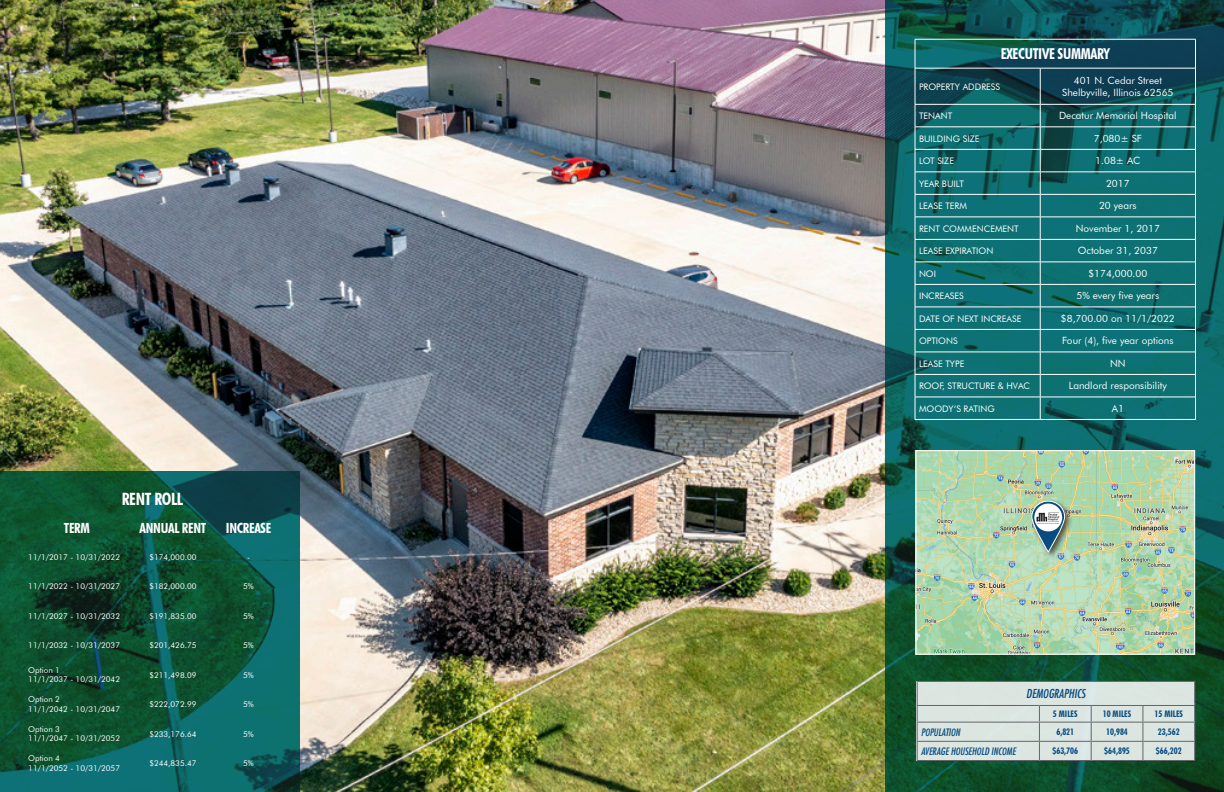
<style>
.page{position:relative;width:1224px;height:792px;background:#fff}
.page>*{position:absolute;margin:0;border:0;box-sizing:border-box;transform-origin:0 0}
.t1{font:700 condensed 17px "Futura BT";letter-spacing:-.02em;color:#fff}
.t2{font:700 condensed 15px "Futura BT";letter-spacing:-.02em;color:#fff}
.t3{font:700 condensed 14px "Futura BT";letter-spacing:-.02em;color:#fff}
.t4{font:italic condensed 12px "Futura";color:#084c81}
.t5{font:10px "Futura BT";color:#fff}
.t6{font:italic condensed 10px "Futura";color:#084c81}
.t7{font:9px "Futura BT";color:#fff}
.t8{font:700 condensed 9px "Futura BT";color:#084c81}
.t9{font:8px "Futura BT";color:#fff}
</style>
<div class="page">
<img style="left:0;top:0;width:885px;height:792px">
<svg style="left:885px;top:0;width:339px;height:792px;background:#0f615e"></svg>
<hr style="left:915px;top:68px;width:1px;height:36px;background:#fff">
<hr style="left:1040px;top:68px;width:1px;height:36px;background:#fff">
<hr style="left:1195px;top:68px;width:1px;height:36px;background:#fff">
<hr style="left:915px;top:104px;width:125px;height:1px;background:#fff">
<hr style="left:1040px;top:104px;width:156px;height:1px;background:#fff">
<hr style="left:915px;top:127px;width:125px;height:1px;background:#fff">
<hr style="left:1040px;top:127px;width:156px;height:1px;background:#fff">
<hr style="left:915px;top:149px;width:125px;height:1px;background:#fff">
<hr style="left:1040px;top:149px;width:156px;height:1px;background:#fff">
<hr style="left:915px;top:172px;width:125px;height:1px;background:#fff">
<hr style="left:1040px;top:172px;width:156px;height:1px;background:#fff">
<hr style="left:915px;top:194px;width:125px;height:1px;background:#fff">
<hr style="left:1040px;top:194px;width:156px;height:1px;background:#fff">
<hr style="left:915px;top:217px;width:125px;height:1px;background:#fff">
<hr style="left:1040px;top:217px;width:156px;height:1px;background:#fff">
<hr style="left:915px;top:239px;width:125px;height:1px;background:#fff">
<hr style="left:1040px;top:239px;width:156px;height:1px;background:#fff">
<hr style="left:915px;top:262px;width:125px;height:1px;background:#fff">
<hr style="left:1040px;top:262px;width:156px;height:1px;background:#fff">
<hr style="left:915px;top:284px;width:125px;height:1px;background:#fff">
<hr style="left:1040px;top:284px;width:156px;height:1px;background:#fff">
<hr style="left:915px;top:307px;width:125px;height:1px;background:#fff">
<hr style="left:1040px;top:307px;width:156px;height:1px;background:#fff">
<hr style="left:915px;top:329px;width:125px;height:1px;background:#fff">
<hr style="left:1040px;top:329px;width:156px;height:1px;background:#fff">
<hr style="left:915px;top:352px;width:125px;height:1px;background:#fff">
<hr style="left:1040px;top:352px;width:156px;height:1px;background:#fff">
<hr style="left:915px;top:374px;width:125px;height:1px;background:#fff">
<hr style="left:1040px;top:374px;width:156px;height:1px;background:#fff">
<hr style="left:915px;top:397px;width:125px;height:1px;background:#fff">
<svg style="left:915px;top:105px;width:1px;height:314px"></svg>
<hr style="left:1040px;top:397px;width:156px;height:1px;background:#fff">
<svg style="left:1040px;top:105px;width:1px;height:314px"></svg>
<svg style="left:1195px;top:105px;width:1px;height:314px"></svg>
<hr style="left:915px;top:419px;width:125px;height:1px;background:#fff">
<hr style="left:1040px;top:419px;width:156px;height:1px;background:#fff">
<hr style="left:915px;top:39px;width:125px;height:1px;background:#fff">
<svg style="left:915px;top:39px;width:1px;height:29px"></svg>
<hr style="left:1040px;top:39px;width:156px;height:1px;background:#fff">
<svg style="left:1195px;top:39px;width:1px;height:29px"></svg>
<hr style="left:915px;top:68px;width:125px;height:1px;background:#fff">
<hr style="left:1040px;top:68px;width:156px;height:1px;background:#fff">
<img style="left:917px;top:452px;width:276px;height:201px">
<div style="left:915px;top:450px;width:280px;height:205px;border:1px solid #fff"></div>
<div style="left:1030px;top:499px;width:43px;height:61px;background:#231f20;opacity:.75"></div>
<svg style="left:1031px;top:501px;width:34px;height:51px"></svg>
<div style="left:1034px;top:504px;width:28px;height:27px;background:#fff;border-radius:50%"></div>
<img style="left:1037px;top:512px;width:23px;height:12px">
<svg style="left:0;top:471px;width:300px;height:321px;background:#0d5642"></svg>
<div style="left:917px;top:681px;width:278px;height:80px;background:#dce6e1"></div>
<hr style="left:917px;top:722px;width:122px;height:1px;background:#62656a">
<hr style="left:1039px;top:722px;width:52px;height:1px;background:#62656a">
<hr style="left:1091px;top:722px;width:52px;height:1px;background:#62656a">
<hr style="left:1143px;top:722px;width:52px;height:1px;background:#62656a">
<hr style="left:917px;top:741px;width:122px;height:1px;background:#62656a">
<hr style="left:1039px;top:741px;width:52px;height:1px;background:#62656a">
<svg style="left:1039px;top:706px;width:1px;height:54px"></svg>
<hr style="left:1091px;top:741px;width:52px;height:1px;background:#62656a">
<svg style="left:1091px;top:706px;width:1px;height:54px"></svg>
<hr style="left:1143px;top:741px;width:52px;height:1px;background:#62656a">
<svg style="left:1142px;top:706px;width:1px;height:54px"></svg>
<hr style="left:917px;top:760px;width:122px;height:1px;background:#62656a">
<hr style="left:1039px;top:760px;width:52px;height:1px;background:#62656a">
<hr style="left:1091px;top:760px;width:52px;height:1px;background:#62656a">
<hr style="left:1143px;top:760px;width:52px;height:1px;background:#62656a">
<hr style="left:917px;top:681px;width:122px;height:1px;background:#62656a">
<svg style="left:917px;top:682px;width:1px;height:78px"></svg>
<hr style="left:1039px;top:681px;width:52px;height:1px;background:#62656a">
<hr style="left:1091px;top:681px;width:52px;height:1px;background:#62656a">
<hr style="left:1143px;top:681px;width:52px;height:1px;background:#62656a">
<svg style="left:1194px;top:682px;width:1px;height:78px"></svg>
<hr style="left:917px;top:705px;width:122px;height:1px;background:#62656a">
<hr style="left:1039px;top:705px;width:52px;height:1px;background:#62656a">
<hr style="left:1091px;top:705px;width:52px;height:1px;background:#62656a">
<hr style="left:1143px;top:705px;width:52px;height:1px;background:#62656a">
<p class="t1" style="left:122px;top:489px;width:63px">RENT ROLL</p>
<p class="t3" style="left:64px;top:519px;width:27px">TERM</p>
<p class="t3" style="left:140px;top:519px;width:68px">ANNUAL RENT</p>
<p class="t3" style="left:226px;top:519px;width:47px">INCREASE</p>
<p class="t9" style="left:28px;top:552px;width:93px">11/1/2017 - 10/31/2022</p>
<p class="t9" style="left:149px;top:552px;width:49px">$174,000.00</p>
<p class="t9" style="left:247px;top:552px;width:4px">-</p>
<p class="t9" style="left:28px;top:581px;width:93px">11/1/2022 - 10/31/2027</p>
<p class="t9" style="left:149px;top:581px;width:49px">$182,000.00</p>
<p class="t9" style="left:243px;top:581px;width:12px">5%</p>
<p class="t9" style="left:28px;top:611px;width:93px">11/1/2027 - 10/31/2032</p>
<p class="t9" style="left:149px;top:611px;width:49px">$191,835.00</p>
<p class="t9" style="left:243px;top:611px;width:12px">5%</p>
<p class="t9" style="left:28px;top:640px;width:93px">11/1/2032 - 10/31/2037</p>
<p class="t9" style="left:149px;top:640px;width:49px">$201,426.75</p>
<p class="t9" style="left:243px;top:640px;width:12px">5%</p>
<p class="t9" style="left:28px;top:665px;width:33px">Option 1</p>
<p class="t9" style="left:28px;top:675px;width:93px">11/1/2037 - 10/31/2042</p>
<p class="t9" style="left:149px;top:670px;width:49px">$211,498.09</p>
<p class="t9" style="left:243px;top:670px;width:12px">5%</p>
<p class="t9" style="left:28px;top:695px;width:33px">Option 2</p>
<p class="t9" style="left:28px;top:704px;width:93px">11/1/2042 - 10/31/2047</p>
<p class="t9" style="left:149px;top:699px;width:49px">$222,072.99</p>
<p class="t9" style="left:243px;top:699px;width:12px">5%</p>
<p class="t9" style="left:28px;top:724px;width:33px">Option 3</p>
<p class="t9" style="left:28px;top:734px;width:93px">11/1/2047 - 10/31/2052</p>
<p class="t9" style="left:149px;top:729px;width:49px">$233,176.64</p>
<p class="t9" style="left:243px;top:729px;width:12px">5%</p>
<p class="t9" style="left:28px;top:754px;width:33px">Option 4</p>
<p class="t9" style="left:28px;top:763px;width:93px">11/1/2052 - 10/31/2057</p>
<p class="t9" style="left:149px;top:758px;width:49px">$244,835.47</p>
<p class="t9" style="left:243px;top:758px;width:12px">5%</p>
<p class="t2" style="left:1001px;top:45px;width:110px">EXECUTIVE SUMMARY</p>
<p class="t7" style="left:919px;top:81px;width:83px">PROPERTY ADDRESS</p>
<p class="t5" style="left:1074px;top:74px;width:90px">401 N. Cedar Street</p>
<p class="t5" style="left:1062px;top:86px;width:113px">Shelbyville, Illinois 62565</p>
<p class="t7" style="left:919px;top:110px;width:35px">TENANT</p>
<p class="t5" style="left:1059px;top:110px;width:119px">Decatur Memorial Hospital</p>
<p class="t7" style="left:919px;top:133px;width:62px">BUILDING SIZE</p>
<p class="t5" style="left:1094px;top:132px;width:50px">7,080± SF</p>
<p class="t7" style="left:919px;top:155px;width:37px">LOT SIZE</p>
<p class="t5" style="left:1095px;top:155px;width:47px">1.08± AC</p>
<p class="t7" style="left:919px;top:178px;width:46px">YEAR BUILT</p>
<p class="t5" style="left:1106px;top:177px;width:25px">2017</p>
<p class="t7" style="left:919px;top:200px;width:49px">LEASE TERM</p>
<p class="t5" style="left:1099px;top:200px;width:39px">20 years</p>
<p class="t7" style="left:919px;top:223px;width:101px">RENT COMMENCEMENT</p>
<p class="t5" style="left:1076px;top:222px;width:86px">November 1, 2017</p>
<p class="t7" style="left:919px;top:245px;width:76px">LEASE EXPIRATION</p>
<p class="t5" style="left:1078px;top:245px;width:82px">October 31, 2037</p>
<p class="t7" style="left:919px;top:268px;width:19px">NOI</p>
<p class="t5" style="left:1088px;top:267px;width:60px">$174,000.00</p>
<p class="t7" style="left:919px;top:290px;width:46px">INCREASES</p>
<p class="t5" style="left:1077px;top:290px;width:84px">5% every five years</p>
<p class="t7" style="left:919px;top:313px;width:104px">DATE OF NEXT INCREASE</p>
<p class="t5" style="left:1061px;top:312px;width:115px">$8,700.00 on 11/1/2022</p>
<p class="t7" style="left:919px;top:335px;width:40px">OPTIONS</p>
<p class="t5" style="left:1062px;top:335px;width:113px">Four (4), five year options</p>
<p class="t7" style="left:919px;top:358px;width:47px">LEASE TYPE</p>
<p class="t5" style="left:1110px;top:357px;width:17px">NN</p>
<p class="t7" style="left:919px;top:380px;width:113px">ROOF, STRUCTURE &amp; HVAC</p>
<p class="t5" style="left:1069px;top:380px;width:99px">Landlord responsibility</p>
<p class="t7" style="left:919px;top:403px;width:77px">MOODY’S RATING</p>
<p class="t5" style="left:1112px;top:402px;width:14px">A1</p>
<p class="t4" style="left:1026px;top:686px;width:61px">DEMOGRAPHICS</p>
<p class="t8" style="left:1053px;top:709px;width:26px">5 MILES</p>
<p class="t8" style="left:1103px;top:709px;width:30px">10 MILES</p>
<p class="t8" style="left:1155px;top:709px;width:30px">15 MILES</p>
<p class="t6" style="left:921px;top:726px;width:41px">POPULATION</p>
<p class="t8" style="left:1056px;top:726px;width:19px">6,821</p>
<p class="t8" style="left:1106px;top:726px;width:23px">10,984</p>
<p class="t8" style="left:1158px;top:726px;width:23px">23,562</p>
<p class="t6" style="left:921px;top:745px;width:96px">AVERAGE HOUSEHOLD INCOME</p>
<p class="t8" style="left:1052px;top:746px;width:27px">$63,706</p>
<p class="t8" style="left:1104px;top:746px;width:27px">$64,895</p>
<p class="t8" style="left:1156px;top:746px;width:27px">$66,202</p>
</div>
